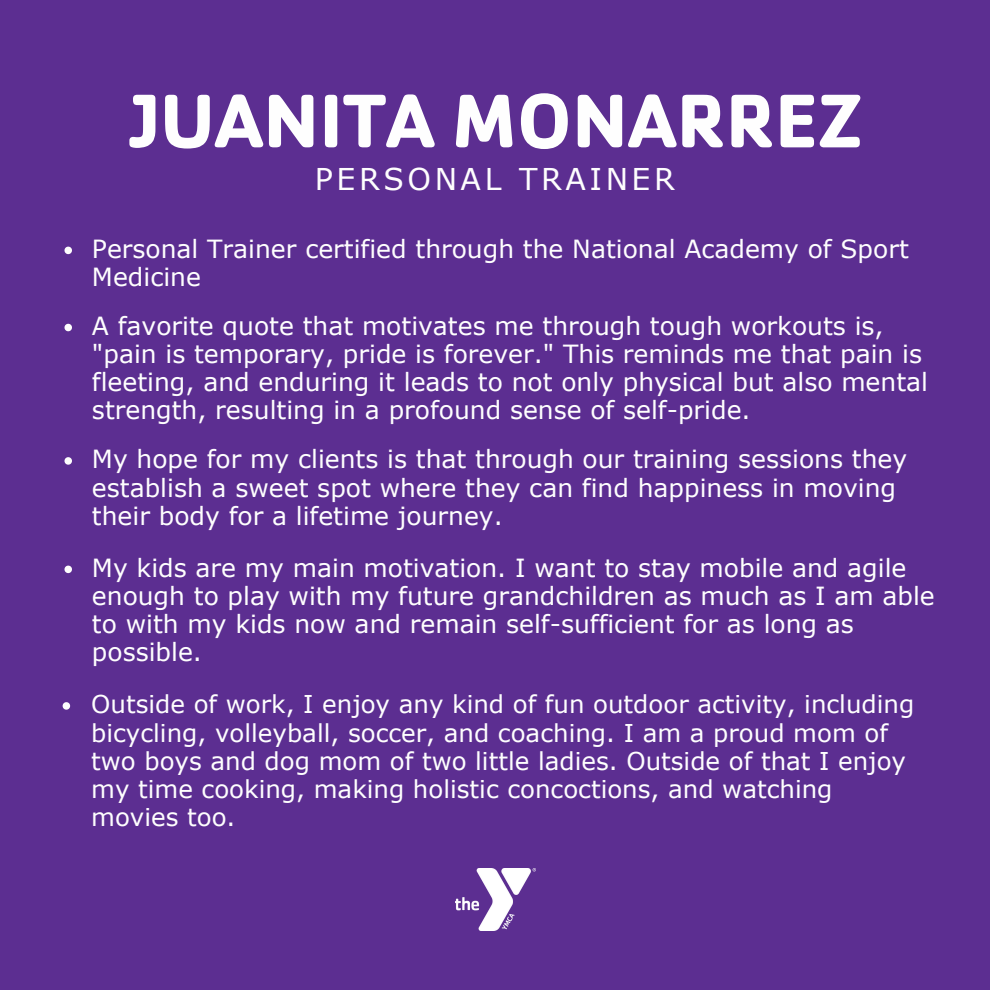
<style>
.page{position:relative;width:990px;height:990px;background:#5c2e91}
.page>*{position:absolute;margin:0;border:0;box-sizing:border-box;transform-origin:0 0}
.t1{font:700 78.75px "Cachet Pro";color:#fefefe}
.t2{font:30px "Verdana";letter-spacing:.12em;color:#fefefe}
.t3{font:25px/28px "Verdana";color:#fefefe}
.t4{font:24.5px/28px "Verdana";color:#fefefe}
</style>
<div class="page">
<svg style="left:64px;top:247px;width:8px;height:7px"></svg>
<svg style="left:63px;top:702px;width:7px;height:8px"></svg>
<svg style="left:64px;top:457px;width:8px;height:8px"></svg>
<svg style="left:64px;top:566px;width:8px;height:7px"></svg>
<img style="left:455px;top:869px;width:81px;height:61px">
<svg style="left:64px;top:324px;width:8px;height:7px"></svg>
<h1 class="t1" style="left:127px;top:71px;width:737px">JUANITA MONARREZ</h1>
<h2 class="t2" style="left:315px;top:160px;width:362px">PERSONAL TRAINER</h2>
<p class="t3" style="left:92px;top:234px;width:818px">Personal Trainer certified through the National Academy of Sport<br>Medicine</p>
<p class="t3" style="left:92px;top:311px;width:838px">A favorite quote that motivates me through tough workouts is, "pain is temporary, pride is forever." This reminds me that pain is fleeting, and enduring it leads to not only physical but also mental strength, resulting in a profound sense of self-pride.</p>
<p class="t3" style="left:92px;top:444px;width:817px">My hope for my clients is that through our training sessions they establish a sweet spot where they can find happiness in moving their body for a lifetime journey.</p>
<p class="t3" style="left:92px;top:553px;width:844px">My kids are my main motivation. I want to stay mobile and agile enough to play with my future grandchildren as much as I am able to with my kids now and remain self-sufficient for as long as possible.</p>
<p class="t4" style="left:91px;top:690px;width:825px">Outside of work, I enjoy any kind of fun outdoor activity, including bicycling, volleyball, soccer, and coaching. I am a proud mom of two boys and dog mom of two little ladies. Outside of that I enjoy my time cooking, making holistic concoctions, and watching movies too.</p>
</div>
